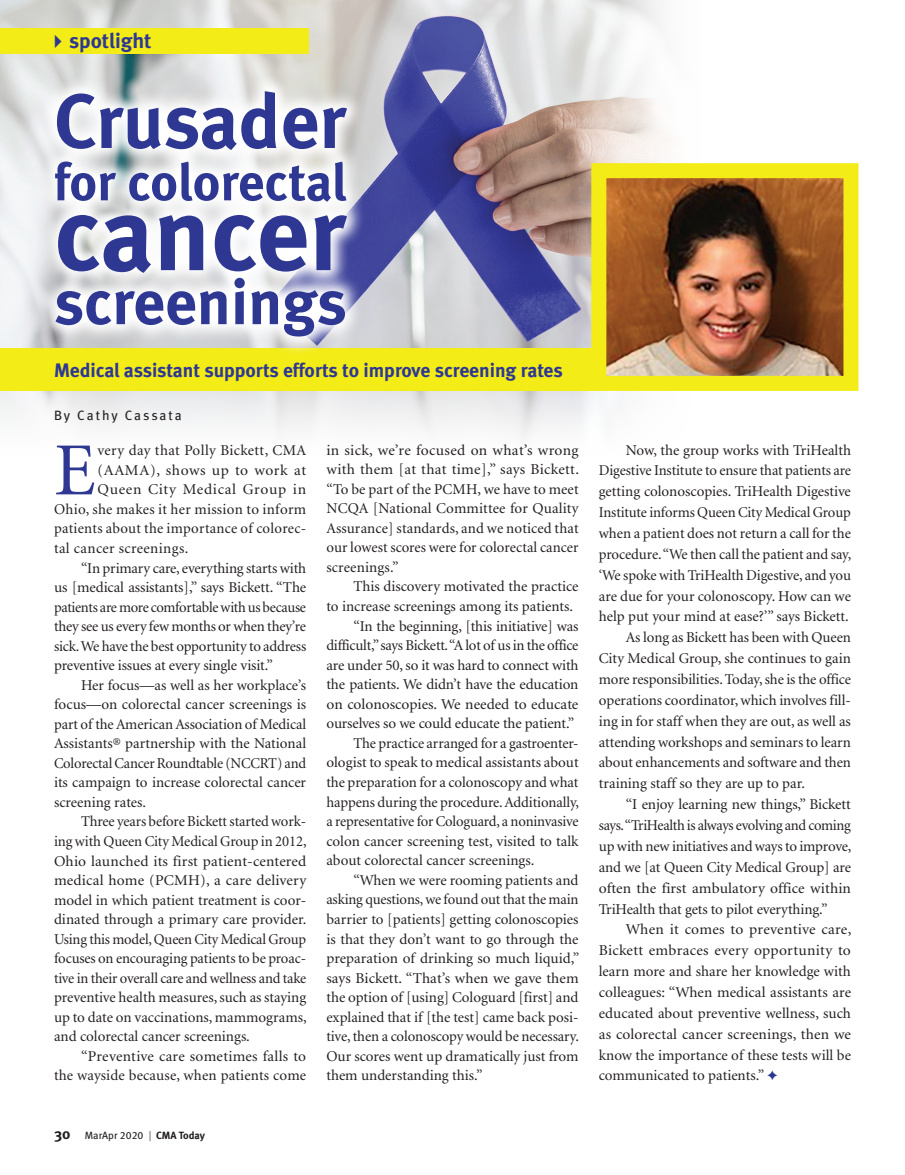
<style>
.page{position:relative;width:905px;height:1175px;background:#fff}
.page>*{position:absolute;margin:0;border:0;box-sizing:border-box;transform-origin:0 0}
.body_indent{font:700 104.7px "Meta";color:#2e3893}
.body_indent-2{font:700 76.8px "Meta";letter-spacing:-.005em;color:#2e3893}
.body_first_drop_cap{font:75px "Minion";color:#2e3893}
.body_indent-3{font:700 63px "Meta";letter-spacing:-.005em;color:#2e3893}
.body_indent-4{font:700 52.35px "Meta";letter-spacing:-.005em;color:#2e3893}
.Spotlight_page_heade{font:700 21px "Meta";color:#2e3893}
.body_indent-5{font:700 19.5px "Meta";letter-spacing:-.005em;color:#2e3893}
.body_indent-6{font:15px/19.5px "Minion";color:#231f20;text-align:justify}
.body_first_drop_cap-2{font:15px "Minion";letter-spacing:.025em;color:#231f20}
.body_first_drop_cap-3{font:15px "Minion";letter-spacing:.045em;color:#231f20}
.byline{font:13.5px "Meta";letter-spacing:.14em;color:#231f20}
.t1{font:10.5px "Meta Book LF";color:#231f20}
.s1{font-family:"Meta";font-weight:700;font-size:15px}
.s2{font-family:"Meta Bold LF";color:#939598}
.s3{font-family:"Meta Bold LF"}
.s4{color:#2e3893}
</style>
<div class="page">
<img style="left:0;top:0;width:670px;height:438px">
<div style="left:0;top:28px;width:308px;height:26px;background:#f4ec17"></div>
<div style="left:0;top:348px;width:594px;height:43px;background:#f4ec17"></div>
<img style="left:607px;top:179px;width:235px;height:196px">
<div style="left:591px;top:163px;width:267px;height:228px;border:15px solid #f4ec17"></div>
<svg style="left:37px;top:73px;width:328px;height:280px"></svg>
<p class="Spotlight_page_heade" style="left:47px;top:27px;width:106px">✔spotlight</p>
<p class="body_indent-2" style="left:54px;top:73px;width:293px">Crusader</p>
<p class="body_indent-4" style="left:54px;top:149px;width:294px">for colorectal</p>
<p class="body_indent" style="left:54px;top:167px;width:293px">cancer</p>
<p class="body_indent-3" style="left:54px;top:262px;width:294px">screenings</p>
<p class="body_indent-5" style="left:54px;top:358px;width:510px">Medical assistant supports efforts to improve screening rates</p>
<p class="byline" style="left:54px;top:406px;width:129px">By Cathy Cassata</p>
<p class="body_first_drop_cap" style="left:54px;top:433px;width:43px">E</p>
<p class="body_first_drop_cap-2" style="left:97px;top:443px;width:210px">very day that Polly Bickett, CMA</p>
<p class="body_first_drop_cap-2" style="left:97px;top:462px;width:210px">(AAMA), shows up to work at</p>
<p class="body_first_drop_cap-3" style="left:97px;top:482px;width:210px">Queen City Medical Group in</p>
<p class="body_first_drop_cap-2" style="left:54px;top:502px;width:254px">Ohio, she makes it her mission to inform</p>
<p class="body_first_drop_cap-2" style="left:54px;top:521px;width:254px">patients about the importance of colorec-</p>
<p class="body_first_drop_cap-2" style="left:54px;top:541px;width:136px">tal cancer screenings.</p>
<p class="body_indent-6" style="left:54px;top:558px;width:254px;text-indent:27px">“In primary care, everything starts with us [medical assistants],” says Bickett. “The patients are more comfortable with us because they see us every few months or when they’re sick. We have the best opportunity to address preventive issues at every single visit.”</p>
<p class="body_indent-6" style="left:54px;top:675px;width:254px;text-indent:27px">Her focus—as well as her workplace’s focus—on colorectal cancer screenings is part of the American Association of Medical Assistants® partnership with the National Colorectal Cancer Roundtable (NCCRT) and its campaign to increase colorectal cancer screening rates.</p>
<p class="body_indent-6" style="left:54px;top:812px;width:254px;text-indent:27px">Three years before Bickett started work&shy;ing with Queen City Medical Group in 2012, Ohio launched its first patient-centered medical home (PCMH), a care delivery model in which patient treatment is coor&shy;dinated through a primary care provider.<br>Using this model, Queen City Medical Group focuses on encouraging patients to be proac&shy;tive in their overall care and wellness and take preventive health measures, such as staying up to date on vaccinations, mammograms, and colorectal cancer screenings.</p>
<p class="body_indent-6" style="left:54px;top:1047px;width:254px;text-align:right">“Preventive care sometimes falls to<br>the wayside because, when patients come</p>
<p class="t1" style="left:54px;top:1128px;width:152px"><span class="s1">30</span> MarApr 2020 <span class="s2">|</span> <span class="s3">CMA Today</span></p>
<p class="body_indent-6" style="left:326px;top:440px;width:254px">in sick, we’re focused on what’s wrong with them [at that time],” says Bickett. “To be part of the PCMH, we have to meet NCQA [National Committee for Quality Assurance] standards, and we noticed that our lowest scores were for colorectal cancer screenings.”</p>
<p class="body_indent-6" style="left:326px;top:577px;width:253px;text-indent:27px">This discovery motivated the practice to increase screenings among its patients.</p>
<p class="body_indent-6" style="left:326px;top:616px;width:254px;text-indent:27px">“In the beginning, [this initiative] was difficult,” says Bickett. “A lot of us in the office are under 50, so it was hard to connect with the patients. We didn’t have the education on colonoscopies. We needed to educate ourselves so we could educate the patient.”</p>
<p class="body_indent-6" style="left:326px;top:734px;width:254px;text-indent:27px">The practice arranged for a gastroenter&shy;ologist to speak to medical assistants about the preparation for a colonoscopy and what happens during the procedure. Additionally, a representative for Cologuard, a noninvasive colon cancer screening test, visited to talk about colorectal cancer screenings.</p>
<p class="body_indent-6" style="left:326px;top:871px;width:254px;text-indent:27px">“When we were rooming patients and asking questions, we found out that the main barrier to [patients] getting colonoscopies is that they don’t want to go through the preparation of drinking so much liquid,” says Bickett. “That’s when we gave them the option of [using] Cologuard [first] and explained that if [the test] came back posi&shy;tive, then a colonoscopy would be necessary.<br>Our scores went up dramatically just from them understanding this.”</p>
<p class="body_indent-6" style="left:598px;top:440px;width:254px;line-height:20.9px;text-indent:27px">Now, the group works with TriHealth Digestive Institute to ensure that patients are getting colonoscopies. TriHealth Digestive Institute informs Queen City Medical Group when a patient does not return a call for the procedure. “We then call the patient and say, ‘We spoke with TriHealth Digestive, and you are due for your colonoscopy. How can we help put your mind at ease?’” says Bickett.</p>
<p class="body_indent-6" style="left:598px;top:627px;width:254px;line-height:20.9px;text-indent:27px">As long as Bickett has been with Queen City Medical Group, she continues to gain more responsibilities. Today, she is the office operations coordinator, which involves fill&shy;ing in for staff when they are out, as well as attending workshops and seminars to learn about enhancements and software and then training staff so they are up to par.</p>
<p class="body_indent-6" style="left:598px;top:794px;width:254px;line-height:20.9px;text-indent:27px">“I enjoy learning new things,” Bickett says. “TriHealth is always evolving and coming up with new initiatives and ways to improve, and we [at Queen City Medical Group] are often the first ambulatory office within TriHealth that gets to pilot everything.”</p>
<p class="body_indent-6" style="left:598px;top:919px;width:254px;line-height:20.9px;text-indent:27px">When it comes to preventive care, Bickett embraces every opportunity to learn more and share her knowledge with colleagues: “When medical assistants are educated about preventive wellness, such as colorectal cancer screenings, then we know the importance of these tests will be communicated to patients.” <span class="s4">✦</span></p>
</div>
